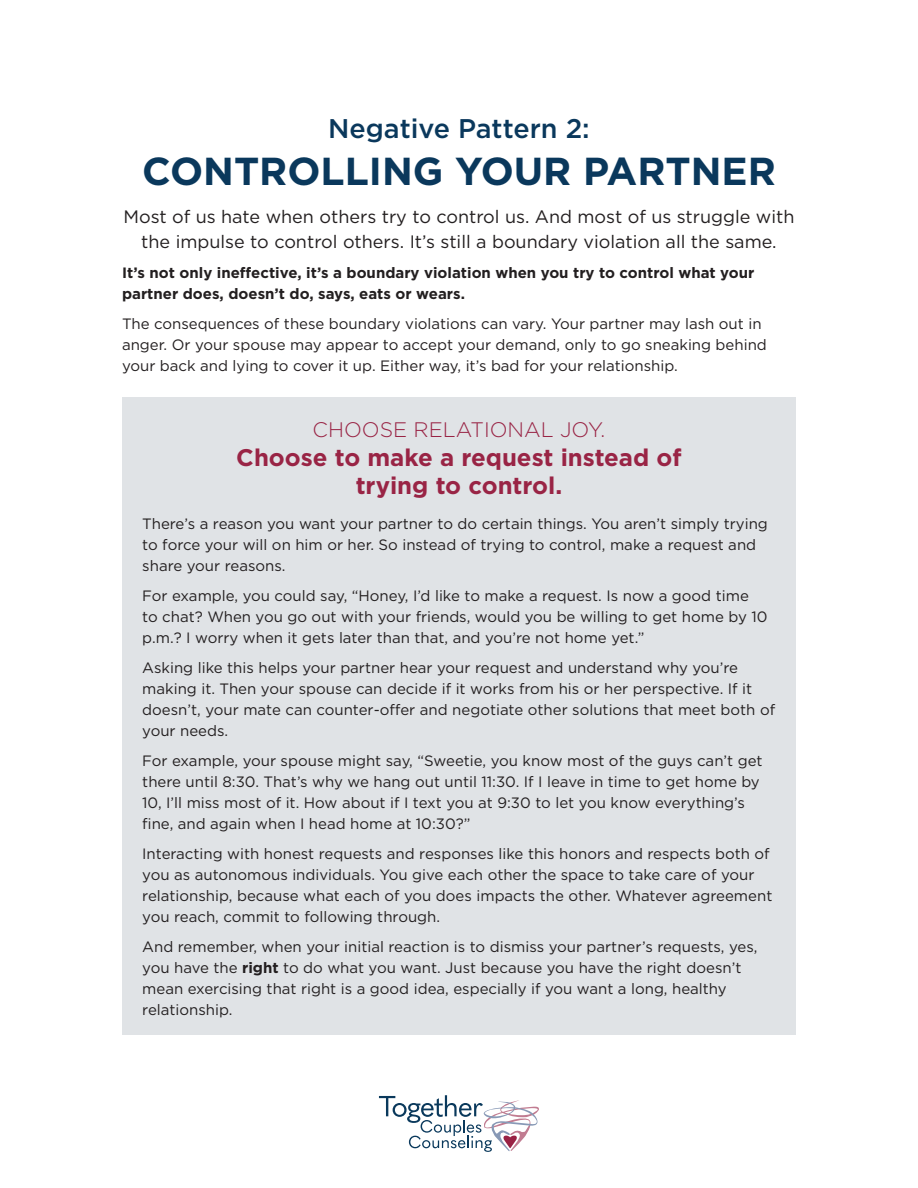
<style>
.page{position:relative;width:918px;height:1188px;background:#fff}
.page>*{position:absolute;margin:0;border:0;box-sizing:border-box;transform-origin:0 0}
.headline{font:700 39px "Gotham";color:#0a385c}
.headline-2{font:500 27px "Gotham";color:#0a385c}
.headline-3{font:700 24px/28.8px "Gotham";color:#992445;text-align:center}
.headline-4{font:300 21px "Gotham";color:#992445}
.intro{font:18px/24.6px "Gotham";color:#231f20;text-align:center}
.body{font:15px/21px "Gotham";color:#231f20}
.body-2{font:700 15px/21px "Gotham";color:#231f20}
.s1{font-weight:700}
</style>
<div class="page">
<div style="left:122px;top:397px;width:674px;height:638px;background:#e0e3e6"></div>
<svg style="left:379px;top:1095px;width:160px;height:57px"></svg>
<p class="headline-2" style="left:328px;top:111px;width:263px">Negative Pattern 2:</p>
<p class="headline" style="left:142px;top:145px;width:635px">CONTROLLING YOUR PARTNER</p>
<p class="intro" style="left:123px;top:204px;width:673px">Most of us hate when others try to control us. And most of us struggle with the impulse to control others. It’s still a boundary violation all the same.</p>
<p class="body-2" style="left:122px;top:262px;width:634px">It’s not only ineffective, it’s a boundary violation when you try to control what your partner does, doesn’t do, says, eats or wears.</p>
<p class="body" style="left:122px;top:313px;width:646px">The consequences of these boundary violations can vary. Your partner may lash out in anger. Or your spouse may appear to accept your demand, only to go sneaking behind your back and lying to cover it up. Either way, it’s bad for your relationship.</p>
<p class="headline-4" style="left:313px;top:416px;width:294px">CHOOSE RELATIONAL JOY.</p>
<p class="headline-3" style="left:236px;top:442px;width:447px">Choose to make a request instead of trying to control.</p>
<p class="body" style="left:142px;top:513px;width:627px">There’s a reason you want your partner to do certain things. You aren’t simply trying to force your will on him or her. So instead of trying to control, make a request and share your reasons.</p>
<p class="body" style="left:142px;top:585px;width:627px">For example, you could say, “Honey, I’d like to make a request. Is now a good time to chat? When you go out with your friends, would you be willing to get home by 10 p.m.? I worry when it gets later than that, and you’re not home yet.”</p>
<p class="body" style="left:142px;top:657px;width:634px">Asking like this helps your partner hear your request and understand why you’re making it. Then your spouse can decide if it works from his or her perspective. If it doesn’t, your mate can counter-offer and negotiate other solutions that meet both of your needs.</p>
<p class="body" style="left:142px;top:750px;width:622px">For example, your spouse might say, “Sweetie, you know most of the guys can’t get there until 8:30. That’s why we hang out until 11:30. If I leave in time to get home by 10, I’ll miss most of it. How about if I text you at 9:30 to let you know everything’s fine, and again when I head home at 10:30?”</p>
<p class="body" style="left:142px;top:843px;width:632px">Interacting with honest requests and responses like this honors and respects both of you as autonomous individuals. You give each other the space to take care of your relationship, because what each of you does impacts the other. Whatever agreement you reach, commit to following through.</p>
<p class="body" style="left:142px;top:936px;width:617px">And remember, when your initial reaction is to dismiss your partner’s requests, yes, you have the <span class="s1">right</span> to do what you want. Just because you have the right doesn’t mean exercising that right is a good idea, especially if you want a long, healthy relationship.</p>
</div>
